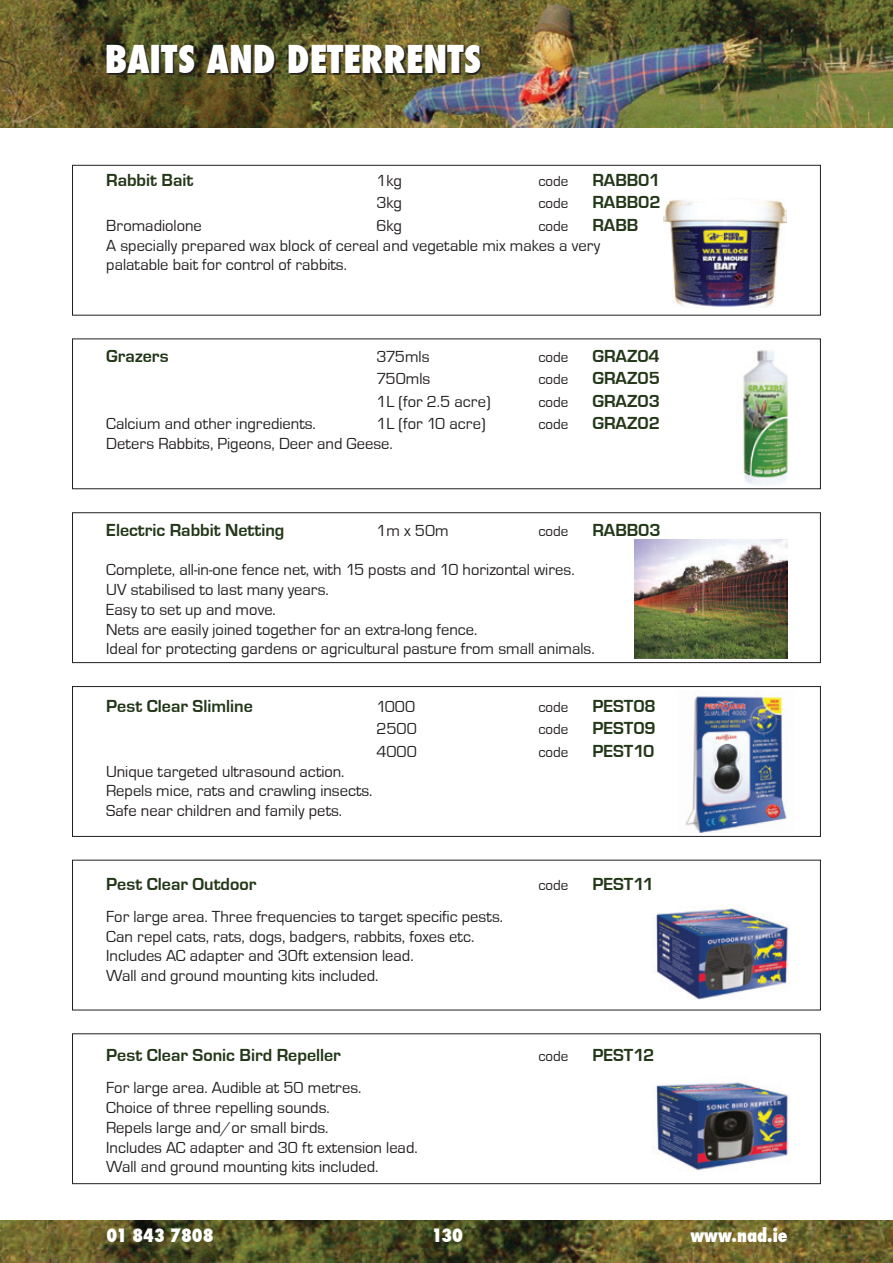
<style>
.page{position:relative;width:893px;height:1263px;background:#fff}
.page>*{position:absolute;margin:0;border:0;box-sizing:border-box;transform-origin:0 0}
.t1{font:800 condensed 37.5px "Futura";color:#fff}
.t2{font:700 18px "Eurostile T";color:#233719}
.t3{font:800 condensed 18px "Futura";color:#fff}
.t4{font:16.5px "Eurostile T";color:#231f20}
.t5{font:15px "Eurostile T";color:#231f20}
</style>
<div class="page">
<img style="left:0;top:1221px;width:893px;height:42px">
<img style="left:0;top:0;width:893px;height:128px">
<div style="left:72px;top:165px;width:749px;height:150px;border:1px solid #231f20"></div>
<div style="left:72px;top:512px;width:749px;height:151px;border:1px solid #231f20"></div>
<div style="left:72px;top:686px;width:749px;height:151px;border:1px solid #231f20"></div>
<div style="left:72px;top:1033px;width:749px;height:151px;border:1px solid #231f20"></div>
<img style="left:664px;top:199px;width:122px;height:109px">
<img style="left:685px;top:693px;width:102px;height:140px">
<img style="left:654px;top:908px;width:136px;height:92px">
<img style="left:653px;top:1082px;width:136px;height:88px">
<img style="left:742px;top:350px;width:46px;height:135px">
<img style="left:634px;top:539px;width:153px;height:119px">
<svg style="left:107px;top:46px;width:375px;height:29px;background:#393522"></svg>
<p class="t1" style="left:105px;top:34px;width:378px">BAITS AND DETERRENTS</p>
<p class="t2" style="left:106px;top:170px;width:89px">Rabbit Bait</p>
<p class="t4" style="left:376px;top:171px;width:27px">1kg</p>
<p class="t5" style="left:538px;top:173px;width:32px">code</p>
<p class="t2" style="left:592px;top:170px;width:69px">RABB01</p>
<p class="t4" style="left:376px;top:194px;width:27px">3kg</p>
<p class="t5" style="left:538px;top:195px;width:32px">code</p>
<p class="t2" style="left:592px;top:192px;width:70px">RABB02</p>
<p class="t4" style="left:106px;top:216px;width:97px">Bromadiolone</p>
<p class="t4" style="left:376px;top:216px;width:27px">6kg</p>
<p class="t5" style="left:538px;top:218px;width:32px">code</p>
<p class="t2" style="left:592px;top:215px;width:47px">RABB</p>
<p class="t4" style="left:106px;top:236px;width:495px">A specially prepared wax block of cereal and vegetable mix makes a very</p>
<p class="t4" style="left:106px;top:256px;width:242px">palatable bait for control of rabbits.</p>
<p class="t2" style="left:106px;top:346px;width:64px">Grazers</p>
<p class="t4" style="left:376px;top:347px;width:55px">375mls</p>
<p class="t5" style="left:538px;top:349px;width:32px">code</p>
<p class="t2" style="left:592px;top:346px;width:69px">GRAZ04</p>
<p class="t4" style="left:376px;top:370px;width:55px">750mls</p>
<p class="t5" style="left:538px;top:371px;width:32px">code</p>
<p class="t2" style="left:592px;top:368px;width:69px">GRAZ05</p>
<p class="t4" style="left:376px;top:392px;width:116px">1L (for 2.5 acre)</p>
<p class="t5" style="left:538px;top:394px;width:32px">code</p>
<p class="t2" style="left:592px;top:391px;width:69px">GRAZ03</p>
<p class="t4" style="left:106px;top:415px;width:211px">Calcium and other ingredients.</p>
<p class="t4" style="left:376px;top:415px;width:111px">1L (for 10 acre)</p>
<p class="t5" style="left:538px;top:416px;width:32px">code</p>
<p class="t2" style="left:592px;top:413px;width:69px">GRAZ02</p>
<p class="t4" style="left:106px;top:435px;width:288px">Deters Rabbits, Pigeons, Deer and Geese.</p>
<p class="t2" style="left:106px;top:520px;width:180px">Electric Rabbit Netting</p>
<p class="t4" style="left:376px;top:521px;width:74px">1m x 50m</p>
<p class="t5" style="left:538px;top:523px;width:32px">code</p>
<p class="t2" style="left:592px;top:520px;width:70px">RABB03</p>
<p class="t4" style="left:106px;top:561px;width:470px">Complete, all-in-one fence net, with 15 posts and 10 horizontal wires.</p>
<p class="t4" style="left:106px;top:581px;width:224px">UV stabilised to last many years.</p>
<p class="t4" style="left:106px;top:600px;width:171px">Easy to set up and move.</p>
<p class="t4" style="left:106px;top:620px;width:373px">Nets are easily joined together for an extra-long fence.</p>
<p class="t4" style="left:106px;top:640px;width:490px">Ideal for protecting gardens or agricultural pasture from small animals.</p>
<p class="t2" style="left:106px;top:696px;width:148px">Pest Clear Slimline</p>
<p class="t4" style="left:376px;top:697px;width:40px">1000</p>
<p class="t5" style="left:538px;top:699px;width:32px">code</p>
<p class="t2" style="left:592px;top:696px;width:65px">PEST08</p>
<p class="t4" style="left:376px;top:720px;width:42px">2500</p>
<p class="t5" style="left:538px;top:721px;width:32px">code</p>
<p class="t2" style="left:592px;top:718px;width:65px">PEST09</p>
<p class="t4" style="left:376px;top:742px;width:42px">4000</p>
<p class="t5" style="left:538px;top:744px;width:32px">code</p>
<p class="t2" style="left:592px;top:741px;width:64px">PEST10</p>
<p class="t4" style="left:106px;top:762px;width:240px">Unique targeted ultrasound action.</p>
<p class="t4" style="left:106px;top:782px;width:268px">Repels mice, rats and crawling insects.</p>
<p class="t4" style="left:106px;top:802px;width:237px">Safe near children and family pets.</p>
<p class="t2" style="left:106px;top:874px;width:152px">Pest Clear Outdoor</p>
<p class="t5" style="left:538px;top:877px;width:32px">code</p>
<p class="t2" style="left:592px;top:874px;width:63px">PEST11</p>
<p class="t4" style="left:106px;top:907px;width:398px">For large area. Three frequencies to target specific pests.</p>
<p class="t4" style="left:106px;top:927px;width:369px">Can repel cats, rats, dogs, badgers, rabbits, foxes etc.</p>
<p class="t4" style="left:106px;top:947px;width:309px">Includes AC adapter and 30ft extension lead.</p>
<p class="t4" style="left:106px;top:967px;width:274px">Wall and ground mounting kits included.</p>
<p class="t2" style="left:106px;top:1045px;width:236px">Pest Clear Sonic Bird Repeller</p>
<p class="t5" style="left:538px;top:1048px;width:32px">code</p>
<p class="t2" style="left:592px;top:1045px;width:64px">PEST12</p>
<p class="t4" style="left:106px;top:1079px;width:257px">For large area. Audible at 50 metres.</p>
<p class="t4" style="left:106px;top:1098px;width:225px">Choice of three repelling sounds.</p>
<p class="t4" style="left:106px;top:1118px;width:224px">Repels large and/or small birds.</p>
<p class="t4" style="left:106px;top:1138px;width:313px">Includes AC adapter and 30 ft extension lead.</p>
<p class="t4" style="left:106px;top:1158px;width:274px">Wall and ground mounting kits included.</p>
<p class="t3" style="left:107px;top:1223px;width:109px">01 843 7808</p>
<p class="t3" style="left:432px;top:1223px;width:33px">130</p>
<p class="t3" style="left:690px;top:1223px;width:99px">www.nad.ie</p>
</div>
